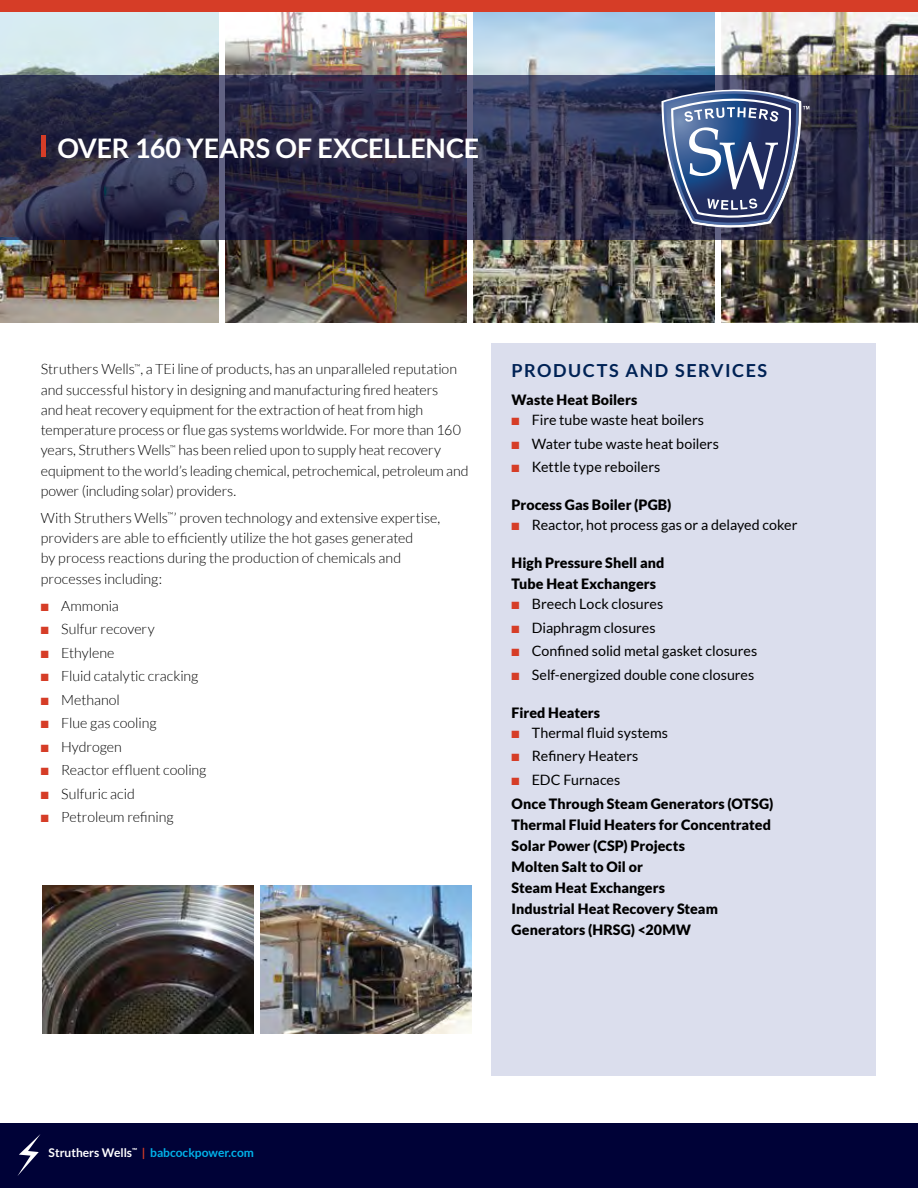
<style>
.page{position:relative;width:918px;height:1188px;background:#fff}
.page>*{position:absolute;margin:0;border:0;box-sizing:border-box;transform-origin:0 0}
.t1{font:700 27px "Lato";letter-spacing:-.01em;color:#fff}
.t2{font:700 18px "Lato";letter-spacing:.085em;color:#025}
.t3{font:300 14.25px/20.2px "Lato";letter-spacing:-.005em;color:#000}
.t4{font:900 14.25px/21px "Lato";letter-spacing:.005em;color:#000}
.t5{font:14.25px "Lato";color:#000}
.t6{font:700 12px "Lato";color:#00b3ea}
.s1{color:#d63d27}
.s2{font-weight:400}
.s3{color:#fff}
</style>
<div class="page">
<div style="left:491px;top:343px;width:385px;height:733px;background:#dbdeed"></div>
<img style="left:260px;top:885px;width:211px;height:149px">
<img style="left:42px;top:885px;width:211px;height:149px">
<img style="left:226px;top:12px;width:240px;height:310px">
<img style="left:474px;top:12px;width:240px;height:310px">
<img style="left:0;top:12px;width:218px;height:310px">
<img style="left:721px;top:12px;width:197px;height:310px">
<svg style="left:0;top:76px;width:918px;height:164px;background:#2c2b47"></svg>
<div style="left:0;top:1123px;width:918px;height:65px;background:#000237"></div>
<svg style="left:17px;top:1134px;width:23px;height:42px"></svg>
<div style="left:0;top:0;width:918px;height:12px;background:#d63d27"></div>
<div style="left:41px;top:135px;width:5px;height:22px;background:#d63d27"></div>
<svg style="left:662px;top:90px;width:147px;height:139px;background:#526187"></svg>
<h1 class="t1" style="left:57px;top:132px;width:423px">OVER 160 YEARS OF EXCELLENCE</h1>
<p class="t3" style="left:41px;top:359px;width:429px">Struthers Wells<sup>™</sup>, a TEi line of products, has an unparalleled reputation and successful history in designing and manufacturing fired heaters<br>and heat recovery equipment for the extraction of heat from high temperature process or flue gas systems worldwide. For more than 160 years, Struthers Wells<sup>™</sup> has been relied upon to supply heat recovery equipment to the world’s leading chemical, petrochemical, petroleum and power (including solar) providers.</p>
<p class="t3" style="left:41px;top:508px;width:401px">With Struthers Wells<sup>™</sup>’ proven technology and extensive expertise, providers are able to efficiently utilize the hot gases generated<br>by process reactions during the production of chemicals and processes including:</p>
<p class="t3" style="left:41px;top:595px;width:79px"><span class="s1">■</span> Ammonia</p>
<p class="t3" style="left:41px;top:619px;width:115px"><span class="s1">■</span> Sulfur recovery</p>
<p class="t3" style="left:41px;top:642px;width:75px"><span class="s1">■</span> Ethylene</p>
<p class="t3" style="left:41px;top:666px;width:159px"><span class="s1">■</span> Fluid catalytic cracking</p>
<p class="t3" style="left:41px;top:689px;width:81px"><span class="s1">■</span> Methanol</p>
<p class="t3" style="left:41px;top:713px;width:117px"><span class="s1">■</span> Flue gas cooling</p>
<p class="t3" style="left:41px;top:736px;width:82px"><span class="s1">■</span> Hydrogen</p>
<p class="t3" style="left:41px;top:760px;width:167px"><span class="s1">■</span> Reactor effluent cooling</p>
<p class="t3" style="left:41px;top:783px;width:95px"><span class="s1">■</span> Sulfuric acid</p>
<p class="t3" style="left:41px;top:807px;width:134px"><span class="s1">■</span> Petroleum refining</p>
<p class="t2" style="left:512px;top:361px;width:257px">PRODUCTS AND SERVICES</p>
<p class="t4" style="left:512px;top:389px;width:127px">Waste Heat Boilers</p>
<p class="t5" style="left:512px;top:412px;width:194px"><span class="s1">■</span> Fire tube waste heat boilers</p>
<p class="t5" style="left:512px;top:436px;width:209px"><span class="s1">■</span> Water tube waste heat boilers</p>
<p class="t5" style="left:512px;top:459px;width:150px"><span class="s1">■</span> Kettle type reboilers</p>
<p class="t4" style="left:512px;top:494px;width:161px">Process Gas Boiler (PGB)</p>
<p class="t5" style="left:512px;top:517px;width:287px"><span class="s1">■</span> Reactor, hot process gas or a delayed coker</p>
<p class="t4" style="left:512px;top:552px;width:154px">High Pressure Shell and<br>Tube Heat Exchangers</p>
<p class="t5" style="left:512px;top:596px;width:153px"><span class="s1">■</span> Breech Lock closures</p>
<p class="t5" style="left:512px;top:620px;width:146px"><span class="s1">■</span> Diaphragm closures</p>
<p class="t5" style="left:512px;top:643px;width:247px"><span class="s1">■</span> Confined solid metal gasket closures</p>
<p class="t5" style="left:512px;top:667px;width:244px"><span class="s1">■</span> Self-energized double cone closures</p>
<p class="t4" style="left:512px;top:702px;width:90px">Fired Heaters</p>
<p class="t5" style="left:512px;top:725px;width:158px"><span class="s1">■</span> Thermal fluid systems</p>
<p class="t5" style="left:512px;top:748px;width:128px"><span class="s1">■</span> Refinery Heaters</p>
<p class="t4" style="left:512px;top:767px;width:263px;line-height:24.3px"><span class="s1">■</span> <span class="s2">EDC Furnaces<br></span>Once Through Steam Generators (OTSG)</p>
<p class="t4" style="left:512px;top:814px;width:261px">Thermal Fluid Heaters for Concentrated<br>Solar Power (CSP) Projects<br>Molten Salt to Oil or<br>Steam Heat Exchangers<br>Industrial Heat Recovery Steam<br>Generators (HRSG) &lt;20MW</p>
<p class="t6" style="left:49px;top:1146px;width:207px"><span class="s3">Struthers Wells</span><sup>™</sup> <span class="s1">|</span> babcockpower.com</p>
</div>
